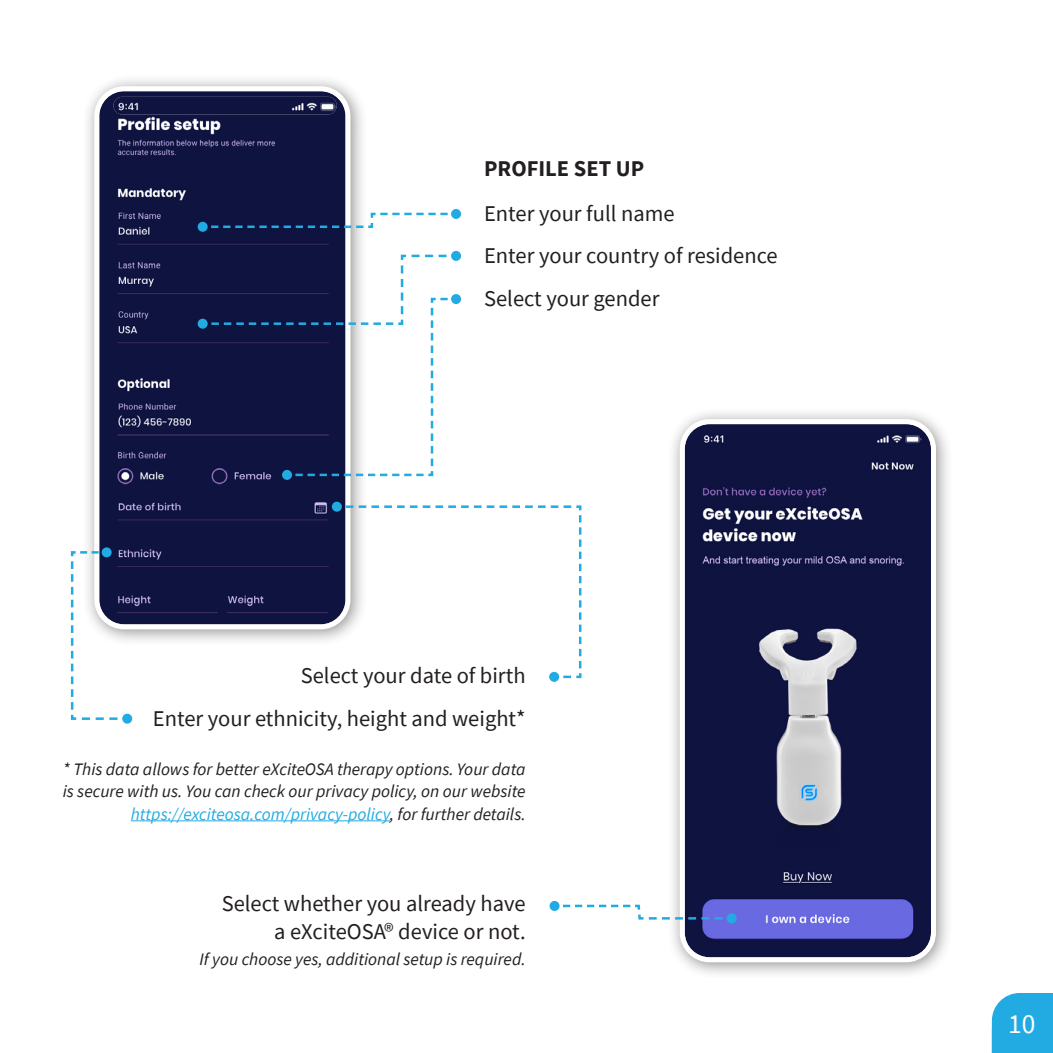
<style>
.page{position:relative;width:1053px;height:1053px;background:#fff}
.page>*{position:absolute;margin:0;border:0;box-sizing:border-box;transform-origin:0 0}
.t1{font:27.5px "Source Sans Pro";color:#fff}
.t2{font:22.5px/27.5px "Source Sans Pro";color:#231f20;text-align:right}
.Heading_2{font:700 22.5px "Source Sans Pro";color:#231f20}
.t3{font:italic 17.5px/22.5px "Source Sans Pro";color:#231f20;text-align:right}
.s1{color:#22abe2}
</style>
<div class="page">
<div style="left:991px;top:993px;width:61px;height:59px;background:#22abe2"></div>
<hr style="left:131px;top:820px;width:259px;height:1px;background:#22abe2">
<div style="left:82px;top:74px;width:286px;height:573px;background:#231f20;opacity:.5"></div>
<img style="left:99px;top:91px;width:246px;height:532px">
<div style="left:94px;top:86px;width:256px;height:543px;border:5px solid #fff;border-radius:27px"></div>
<img style="left:113px;top:97px;width:224px;height:17px;border-radius:9px">
<div style="left:667px;top:406px;width:286px;height:574px;background:#231f20;opacity:.5"></div>
<img style="left:684px;top:424px;width:246px;height:533px">
<div style="left:679px;top:419px;width:256px;height:543px;border:5px solid #fff;border-radius:27px"></div>
<svg style="left:552px;top:903px;width:182px;height:17px"></svg>
<div style="left:726px;top:913px;width:10px;height:10px;background:#22abe2;border-radius:50%"></div>
<svg style="left:549px;top:900px;width:10px;height:10px"></svg>
<svg style="left:70px;top:550px;width:60px;height:171px"></svg>
<div style="left:102px;top:547px;width:10px;height:10px;background:#22abe2;border-radius:50%"></div>
<div style="left:122px;top:713px;width:10px;height:10px;background:#22abe2;border-radius:50%"></div>
<svg style="left:334px;top:504px;width:248px;height:175px"></svg>
<div style="left:332px;top:501px;width:10px;height:10px;background:#22abe2;border-radius:50%"></div>
<div style="left:549px;top:671px;width:10px;height:10px;background:#22abe2;border-radius:50%"></div>
<svg style="left:200px;top:211px;width:254px;height:18px"></svg>
<div style="left:198px;top:222px;width:10px;height:10px;background:#22abe2;border-radius:50%"></div>
<div style="left:451px;top:209px;width:10px;height:10px;background:#22abe2;border-radius:50%"></div>
<div style="left:198px;top:318px;width:10px;height:10px;background:#22abe2;border-radius:50%"></div>
<div style="left:451px;top:251px;width:10px;height:10px;background:#22abe2;border-radius:50%"></div>
<svg style="left:200px;top:253px;width:258px;height:224px"></svg>
<div style="left:282px;top:470px;width:10px;height:10px;background:#22abe2;border-radius:50%"></div>
<div style="left:451px;top:294px;width:10px;height:10px;background:#22abe2;border-radius:50%"></div>
<p class="Heading_2" style="left:484px;top:153px;width:161px">PROFILE SET UP</p>
<p class="t2" style="left:484px;top:199px;width:192px">Enter your full name</p>
<p class="t2" style="left:484px;top:242px;width:295px">Enter your country of residence</p>
<p class="t2" style="left:484px;top:284px;width:177px">Select your gender</p>
<p class="t2" style="left:301px;top:662px;width:226px">Select your date of birth</p>
<p class="t2" style="left:153px;top:704px;width:374px">Enter your ethnicity, height and weight*</p>
<p class="t3" style="left:63px;top:757px;width:464px">* This data allows for better eXciteOSA therapy options. Your data is secure with us. You can check our privacy policy, on our website <span class="s1">https://exciteosa.com/privacy-policy</span>, for further details.</p>
<p class="t2" style="left:222px;top:889px;width:305px">Select whether you already have a eXciteOSA® device or not.</p>
<p class="t3" style="left:199px;top:947px;width:327px">If you choose yes, additional setup is required.</p>
<h1 class="t1" style="left:1008px;top:1006px;width:29px">10</h1>
</div>
